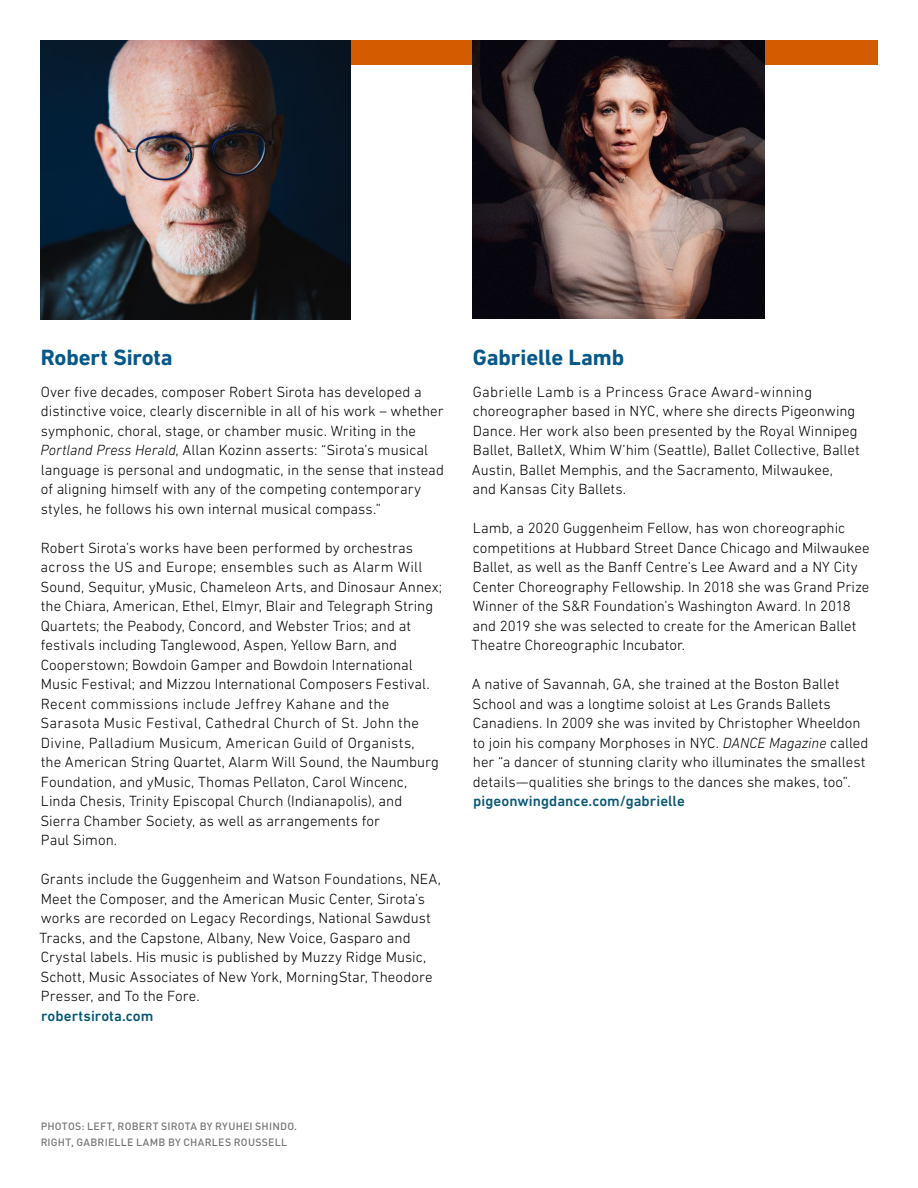
<style>
.page{position:relative;width:918px;height:1188px;background:#fff}
.page>*{position:absolute;margin:0;border:0;box-sizing:border-box;transform-origin:0 0}
.t1{font:700 22.5px "DIN Next LT Pro";letter-spacing:-.005em;color:#065888}
.t2{font:300 15px/19.5px "DIN Next LT Pro";color:#000}
.t3{font:500 15px "DIN Next LT Pro";letter-spacing:.005em;color:#065876}
.t4{font:500 10.5px/16.5px "DIN";letter-spacing:.025em;color:#77787b}
.s1{font-style:italic}
</style>
<div class="page">
<div style="left:49px;top:40px;width:829px;height:25px;background:#d45b00"></div>
<img style="left:41px;top:40px;width:310px;height:279px">
<img style="left:472px;top:40px;width:293px;height:279px">
<h1 class="t1" style="left:41px;top:345px;width:134px">Robert Sirota</h1>
<p class="t2" style="left:40px;top:382px;width:405px">Over five decades, composer Robert Sirota has developed a distinctive voice, clearly discernible in all of his work – whether symphonic, choral, stage, or chamber music. Writing in the <span class="s1">Portland Press Herald</span>, Allan Kozinn asserts: “Sirota’s musical language is personal and undogmatic, in the sense that instead of aligning himself with any of the competing contemporary styles, he follows his own internal musical compass.”</p>
<p class="t2" style="left:40px;top:538px;width:403px">Robert Sirota’s works have been performed by orchestras across the US and Europe; ensembles such as Alarm Will Sound, Sequitur, yMusic, Chameleon Arts, and Dinosaur Annex; the Chiara, American, Ethel, Elmyr, Blair and Telegraph String Quartets; the Peabody, Concord, and Webster Trios; and at festivals including Tanglewood, Aspen, Yellow Barn, and Cooperstown; Bowdoin Gamper and Bowdoin International Music Festival; and Mizzou International Composers Festival.<br>Recent commissions include Jeffrey Kahane and the Sarasota Music Festival, Cathedral Church of St. John the Divine, Palladium Musicum, American Guild of Organists,<br>the American String Quartet, Alarm Will Sound, the Naumburg Foundation, and yMusic, Thomas Pellaton, Carol Wincenc, Linda Chesis, Trinity Episcopal Church (Indianapolis), and Sierra Chamber Society, as well as arrangements for<br>Paul Simon.</p>
<p class="t2" style="left:40px;top:869px;width:403px">Grants include the Guggenheim and Watson Foundations, NEA, Meet the Composer, and the American Music Center, Sirota’s works are recorded on Legacy Recordings, National Sawdust Tracks, and the Capstone, Albany, New Voice, Gasparo and Crystal labels. His music is published by Muzzy Ridge Music, Schott, Music Associates of New York, MorningStar, Theodore Presser, and To the Fore.</p>
<p class="t3" style="left:41px;top:1007px;width:114px">robertsirota.com</p>
<h1 class="t1" style="left:473px;top:345px;width:153px">Gabrielle Lamb</h1>
<p class="t2" style="left:472px;top:382px;width:389px">Gabrielle Lamb is a Princess Grace Award-winning choreographer based in NYC, where she directs Pigeonwing Dance. Her work also been presented by the Royal Winnipeg Ballet, BalletX, Whim W’him (Seattle), Ballet Collective, Ballet Austin, Ballet Memphis, and the Sacramento, Milwaukee, and Kansas City Ballets.</p>
<p class="t2" style="left:472px;top:518px;width:400px">Lamb, a 2020 Guggenheim Fellow, has won choreographic competitions at Hubbard Street Dance Chicago and Milwaukee Ballet, as well as the Banff Centre’s Lee Award and a NY City Center Choreography Fellowship. In 2018 she was Grand Prize Winner of the S&amp;R Foundation’s Washington Award. In 2018 and 2019 she was selected to create for the American Ballet Theatre Choreographic Incubator.</p>
<p class="t2" style="left:472px;top:674px;width:398px">A native of Savannah, GA, she trained at the Boston Ballet School and was a longtime soloist at Les Grands Ballets Canadiens. In 2009 she was invited by Christopher Wheeldon to join his company Morphoses in NYC. <span class="s1">DANCE Magazine</span> called her “a dancer of stunning clarity who illuminates the smallest details—qualities she brings to the dances she makes, too”.</p>
<p class="t3" style="left:473px;top:793px;width:213px">pigeonwingdance.com/gabrielle</p>
<p class="t4" style="left:40px;top:1118px;width:258px">PHOTOS: LEFT, ROBERT SIROTA BY RYUHEI SHINDO.<br>RIGHT, GABRIELLE LAMB BY CHARLES ROUSSELL</p>
</div>
